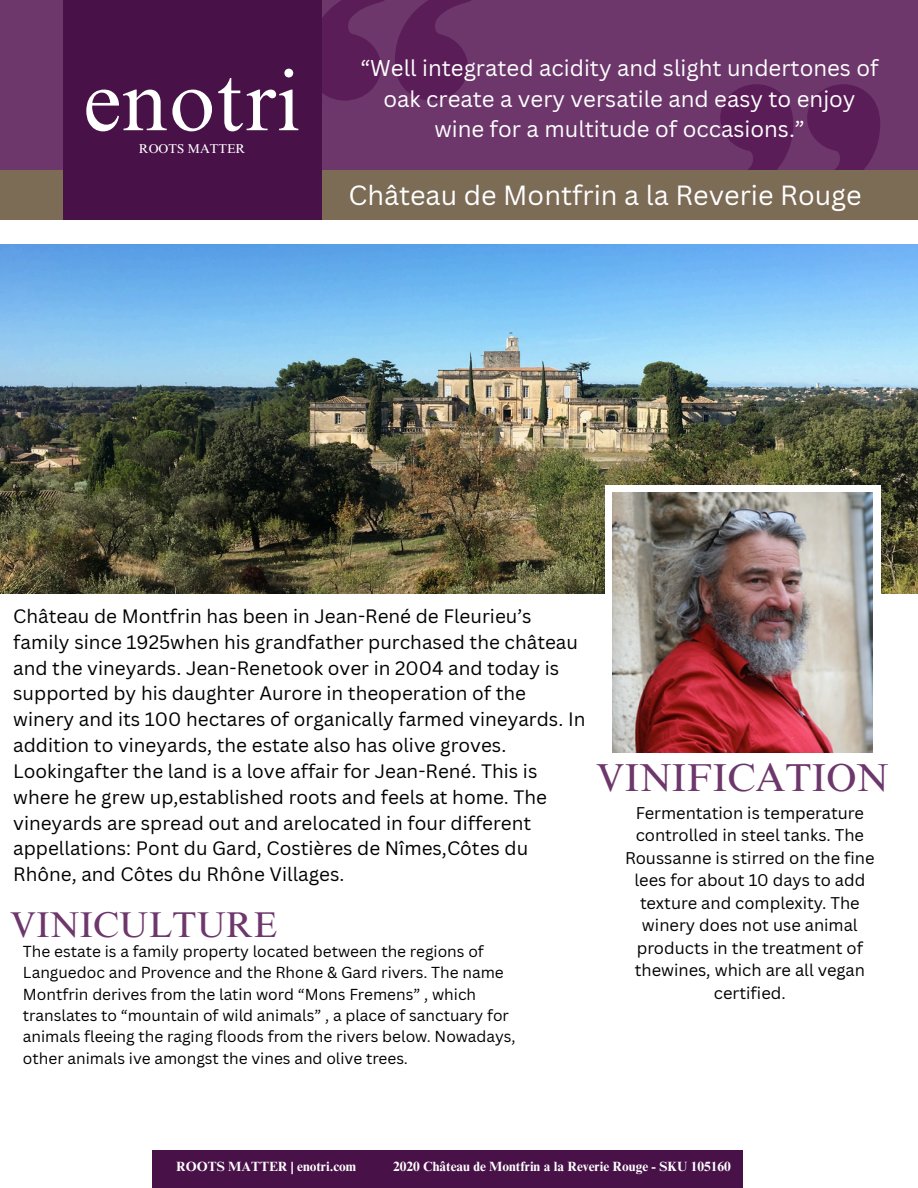
<style>
.page{position:relative;width:918px;height:1188px;background:#fff}
.page>*{position:absolute;margin:0;border:0;box-sizing:border-box;transform-origin:0 0}
.t1{font:85.5px "Times NRMT Pro";color:#fff}
.t2{font:39px "Times NRMT Pro";color:#6d376c}
.t3{font:35.85px "Times NRMT Pro";color:#6d376c}
.t4{font:27px "Canva Sans";color:#fff}
.t5{font:22.2px/30.3px "Canva Sans";color:#fff;text-align:center}
.t6{font:18.9px/25.8px "Canva Sans";color:#000}
.t7{font:16.5px/22.5px "Canva Sans";color:#000;text-align:center}
.t8{font:15.45px/21.3px "Canva Sans";color:#000}
.t9{font:700 13.35px "Times NRMT Pro";color:#fff}
.t10{font:12.9px "Times NRMT Pro";color:#fff}
</style>
<div class="page">
<div style="left:0;top:0;width:918px;height:220px;background:#6d376c"></div>
<svg style="left:720px;top:84px;width:160px;height:86px"></svg>
<div style="left:0;top:170px;width:918px;height:50px;background:#7c6b55"></div>
<svg style="left:321px;top:0;width:150px;height:101px"></svg>
<div style="left:63px;top:0;width:258px;height:220px;background:#481148"></div>
<img style="left:0;top:244px;width:918px;height:350px">
<div style="left:605px;top:485px;width:275px;height:275px;background:#fff"></div>
<img style="left:612px;top:492px;width:261px;height:261px">
<div style="left:152px;top:1150px;width:591px;height:38px;background:#481148"></div>
<p class="t1" style="left:84px;top:69px;width:218px">enotri</p>
<h3 class="t10" style="left:139px;top:143px;width:108px">ROOTS MATTER</h3>
<p class="t5" style="left:360px;top:53px;width:520px">“Well integrated acidity and slight undertones of oak create a very versatile and easy to enjoy wine for a multitude of occasions.”</p>
<h2 class="t4" style="left:348px;top:176px;width:515px">Château de Montfrin a la Reverie Rouge</h2>
<p class="t6" style="left:13px;top:603px;width:574px">Château de Montfrin has been in Jean-René de Fleurieu’s family since 1925when his grandfather purchased the château and the vineyards. Jean-Renetook over in 2004 and today is supported by his daughter Aurore in theoperation of the winery and its 100 hectares of organically farmed vineyards. In addition to vineyards, the estate also has olive groves.<br>Lookingafter the land is a love affair for Jean-René. This is where he grew up,established roots and feels at home. The vineyards are spread out and arelocated in four different appellations: Pont du Gard, Costières de Nîmes,Côtes du Rhône, and Côtes du Rhône Villages.</p>
<h4 class="t3" style="left:10px;top:911px;width:269px">VINICULTURE</h4>
<h5 class="t8" style="left:23px;top:940px;width:494px">The estate is a family property located between the regions of Languedoc and Provence and the Rhone &amp; Gard rivers. The name Montfrin derives from the latin word “Mons Fremens” , which translates to “mountain of wild animals” , a place of sanctuary for animals fleeing the raging floods from the rivers below. Nowadays, other animals ive amongst the vines and olive trees.</h5>
<h1 class="t2" style="left:596px;top:763px;width:294px">VINIFICATION</h1>
<h1 class="t7" style="left:625px;top:801px;width:251px">Fermentation is temperature controlled in steel tanks. The<br>Roussanne is stirred on the fine lees for about 10 days to add texture and complexity. The winery does not use animal products in the treatment of thewines, which are all vegan certified.</h1>
<p class="t9" style="left:176px;top:1162px;width:182px">ROOTS MATTER | enotri.com</p>
<p class="t9" style="left:393px;top:1162px;width:339px">2020 Château de Montfrin a la Reverie Rouge - SKU 105160</p>
</div>
